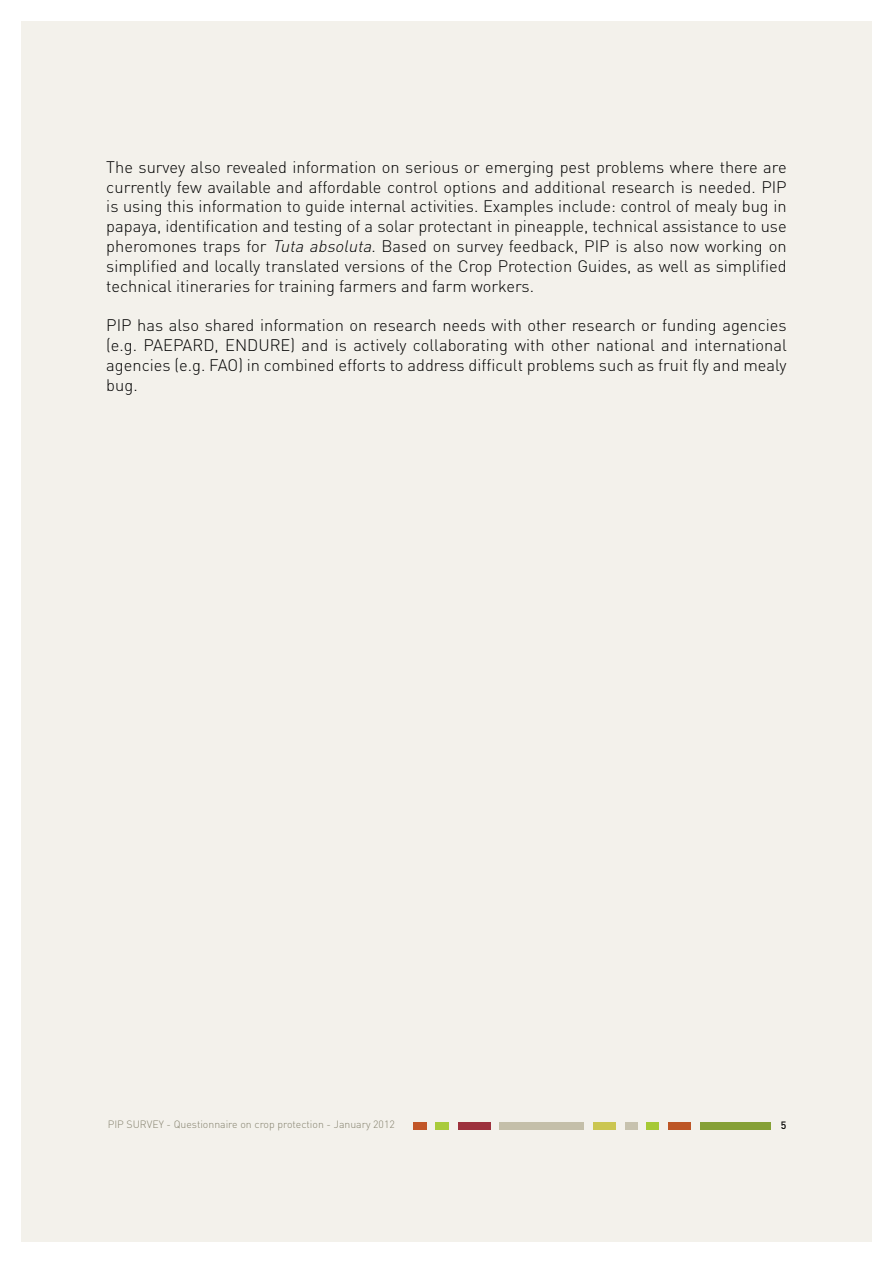
<style>
.page{position:relative;width:893px;height:1263px;background:#fff}
.page>*{position:absolute;margin:0;border:0;box-sizing:border-box;transform-origin:0 0}
.t1{font:300 16.5px/19.8px "DIN";color:#000;text-align:justify}
.t2{font:300 10.5px "DIN";color:#85826e}
.t3{font:500 10.5px "DIN";color:#000}
.s1{font-style:italic}
</style>
<div class="page">
<div style="left:21px;top:21px;width:851px;height:1221px;background:#f3f1eb"></div>
<div style="left:413px;top:1122px;width:13px;height:7px;background:#c25628"></div>
<div style="left:436px;top:1122px;width:13px;height:7px;background:#a9cb3b"></div>
<div style="left:458px;top:1122px;width:32px;height:7px;background:#9d323d"></div>
<div style="left:499px;top:1122px;width:85px;height:7px;background:#c4bfa9"></div>
<div style="left:593px;top:1122px;width:23px;height:7px;background:#cbc651"></div>
<div style="left:625px;top:1122px;width:12px;height:7px;background:#c7c2ae"></div>
<div style="left:646px;top:1122px;width:13px;height:7px;background:#a6c935"></div>
<div style="left:668px;top:1122px;width:23px;height:7px;background:#bd5626"></div>
<div style="left:700px;top:1122px;width:70px;height:7px;background:#85a036"></div>
<p class="t1" style="left:106px;top:157px;width:682px">The survey also revealed information on serious or emerging pest problems where there are currently few available and affordable control options and additional research is needed. PIP is using this information to guide internal activities. Examples include: control of mealy bug in papaya, identification and testing of a solar protectant in pineapple, technical assistance to use pheromones traps for <span class="s1">Tuta absoluta</span>. Based on survey feedback, PIP is also now working on simplified and locally translated versions of the Crop Protection Guides, as well as simplified technical itineraries for training farmers and farm workers.</p>
<p class="t1" style="left:106px;top:315px;width:682px">PIP has also shared information on research needs with other research or funding agencies (e.g. PAEPARD, ENDURE) and is actively collaborating with other national and international agencies (e.g. FAO) in combined efforts to address difficult problems such as fruit fly and mealy bug.</p>
<p class="t2" style="left:108px;top:1118px;width:289px">PIP SURVEY - Questionnaire on crop protection - January 2012</p>
<p class="t3" style="left:781px;top:1118px;width:7px">5</p>
</div>
